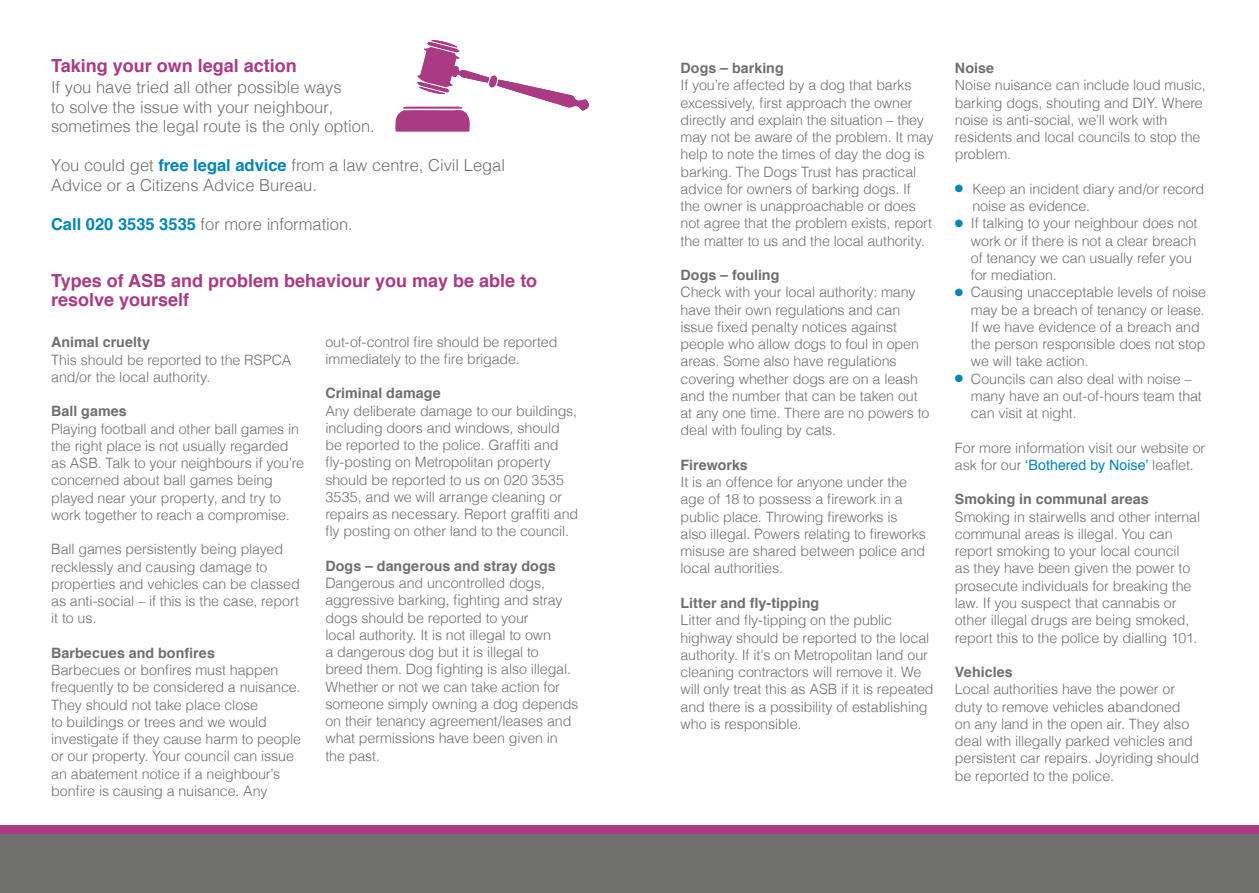
<style>
.page{position:relative;width:1259px;height:893px;background:#fff}
.page>*{position:absolute;margin:0;border:0;box-sizing:border-box;transform-origin:0 0}
._02_subhead{font:700 18px/19.5px "Helvetica";color:#ab3a84}
._03_main_body_copy{font:300 16.5px/19.5px "Helvetica";color:#6f6f6e}
._03_main_body_copy-2{font:300 14.25px/17.2px "Helvetica";letter-spacing:-.005em;color:#6f6f6e}
._03_main_body_copy-3{font:700 14.25px "Helvetica";letter-spacing:.005em;color:#6f6f6e}
.s1{font-weight:700;color:#0085b8}
.s2{color:#0085b8}
.s3{font-weight:400;color:#0085b8}
</style>
<div class="page">
<div style="left:0;top:825px;width:629px;height:68px;background:#6f6f6e"></div>
<div style="left:629px;top:825px;width:630px;height:68px;background:#6f6f6e"></div>
<div style="left:0;top:825px;width:629px;height:8px;background:#ab3a84"></div>
<div style="left:629px;top:825px;width:630px;height:8px;background:#ab3a84"></div>
<svg style="left:395px;top:40px;width:194px;height:91px"></svg>
<p class="_02_subhead" style="left:51px;top:56px;width:247px">Taking your own legal action</p>
<p class="_03_main_body_copy" style="left:51px;top:76px;width:325px">If you have tried all other possible ways<br>to solve the issue with your neighbour, sometimes the legal route is the only option.</p>
<p class="_03_main_body_copy" style="left:51px;top:154px;width:455px">You could get <span class="s1">free legal advice</span> from a law centre, Civil Legal<br>Advice or a Citizens Advice Bureau.</p>
<p class="_03_main_body_copy" style="left:51px;top:213px;width:303px"><span class="s1">Call 020 3535 3535</span> for more information.</p>
<p class="_02_subhead" style="left:51px;top:271px;width:488px">Types of ASB and problem behaviour you may be able to resolve yourself</p>
<p class="_03_main_body_copy-2" style="left:325px;top:332px;width:233px">out-of-control fire should be reported immediately to the fire brigade.</p>
<p class="_03_main_body_copy-3" style="left:325px;top:382px;width:117px">Criminal damage</p>
<p class="_03_main_body_copy-2" style="left:325px;top:401px;width:254px">Any deliberate damage to our buildings, including doors and windows, should be reported to the police. Graffiti and fly-posting on Metropolitan property should be reported to us on 020 3535<br>3535, and we will arrange cleaning or repairs as necessary. Report graffiti and fly posting on other land to the council.</p>
<p class="_03_main_body_copy-3" style="left:325px;top:554px;width:232px">Dogs – dangerous and stray dogs</p>
<p class="_03_main_body_copy-2" style="left:325px;top:573px;width:254px">Dangerous and uncontrolled dogs, aggressive barking, fighting and stray dogs should be reported to your<br>local authority. It is not illegal to own<br>a dangerous dog but it is illegal to breed them. Dog fighting is also illegal.<br>Whether or not we can take action for someone simply owning a dog depends on their tenancy agreement/leases and what permissions have been given in the past.</p>
<p class="_03_main_body_copy-3" style="left:51px;top:331px;width:100px">Animal cruelty</p>
<p class="_03_main_body_copy-2" style="left:51px;top:350px;width:242px">This should be reported to the RSPCA and/or the local authority.</p>
<p class="_03_main_body_copy-3" style="left:51px;top:400px;width:77px">Ball games</p>
<p class="_03_main_body_copy-2" style="left:51px;top:419px;width:254px">Playing football and other ball games in the right place is not usually regarded as ASB. Talk to your neighbours if you’re concerned about ball games being played near your property, and try to work together to reach a compromise.</p>
<p class="_03_main_body_copy-2" style="left:51px;top:540px;width:250px">Ball games persistently being played recklessly and causing damage to properties and vehicles can be classed as anti-social – if this is the case, report it to us.</p>
<p class="_03_main_body_copy-3" style="left:51px;top:641px;width:165px">Barbecues and bonfires</p>
<p class="_03_main_body_copy-2" style="left:51px;top:660px;width:251px">Barbecues or bonfires must happen frequently to be considered a nuisance.<br>They should not take place close<br>to buildings or trees and we would investigate if they cause harm to people or our property. Your council can issue an abatement notice if a neighbour’s bonfire is causing a nuisance. Any</p>
<p class="_03_main_body_copy-3" style="left:680px;top:57px;width:105px">Dogs – barking</p>
<p class="_03_main_body_copy-2" style="left:680px;top:76px;width:254px">If you’re affected by a dog that barks excessively, first approach the owner directly and explain the situation – they may not be aware of the problem. It may help to note the times of day the dog is barking. The Dogs Trust has practical advice for owners of barking dogs. If the owner is unapproachable or does not agree that the problem exists, report the matter to us and the local authority.</p>
<p class="_03_main_body_copy-3" style="left:680px;top:264px;width:100px">Dogs – fouling</p>
<p class="_03_main_body_copy-2" style="left:680px;top:283px;width:250px">Check with your local authority: many have their own regulations and can issue fixed penalty notices against people who allow dogs to foul in open areas. Some also have regulations covering whether dogs are on a leash and the number that can be taken out at any one time. There are no powers to deal with fouling by cats.</p>
<p class="_03_main_body_copy-3" style="left:680px;top:453px;width:69px">Fireworks</p>
<p class="_03_main_body_copy-2" style="left:680px;top:473px;width:247px">It is an offence for anyone under the age of 18 to possess a firework in a public place. Throwing fireworks is also illegal. Powers relating to fireworks misuse are shared between police and local authorities.</p>
<p class="_03_main_body_copy-3" style="left:680px;top:591px;width:140px">Litter and fly-tipping</p>
<p class="_03_main_body_copy-2" style="left:680px;top:611px;width:255px">Litter and fly-tipping on the public highway should be reported to the local authority. If it's on Metropolitan land our cleaning contractors will remove it. We will only treat this as ASB if it is repeated and there is a possibility of establishing who is responsible.</p>
<p class="_03_main_body_copy-3" style="left:955px;top:57px;width:41px">Noise</p>
<p class="_03_main_body_copy-2" style="left:955px;top:76px;width:252px">Noise nuisance can include loud music, barking dogs, shouting and DIY. Where noise is anti-social, we’ll work with residents and local councils to stop the problem.</p>
<p class="_03_main_body_copy-2" style="left:972px;top:179px;width:233px;text-indent:-17px"><span class="s2">●</span> Keep an incident diary and/or record noise as evidence.</p>
<p class="_03_main_body_copy-2" style="left:971px;top:214px;width:228px;text-indent:-16px"><span class="s2">●</span> If talking to your neighbour does not work or if there is not a clear breach of tenancy we can usually refer you for mediation.</p>
<p class="_03_main_body_copy-2" style="left:971px;top:283px;width:237px;text-indent:-16px"><span class="s2">●</span> Causing unacceptable levels of noise may be a breach of tenancy or lease.<br>If we have evidence of a breach and the person responsible does not stop we will take action.</p>
<p class="_03_main_body_copy-2" style="left:971px;top:369px;width:232px;text-indent:-16px"><span class="s2">●</span> Councils can also deal with noise – many have an out-of-hours team that can visit at night.</p>
<p class="_03_main_body_copy-2" style="left:955px;top:438px;width:252px">For more information visit our website or ask for our <span class="s3">‘Bothered by Noise’</span> leaflet.</p>
<p class="_03_main_body_copy-3" style="left:955px;top:488px;width:195px">Smoking in communal areas</p>
<p class="_03_main_body_copy-2" style="left:955px;top:507px;width:247px">Smoking in stairwells and other internal communal areas is illegal. You can report smoking to your local council<br>as they have been given the power to prosecute individuals for breaking the law. If you suspect that cannabis or other illegal drugs are being smoked, report this to the police by dialling 101.</p>
<p class="_03_main_body_copy-3" style="left:955px;top:660px;width:59px">Vehicles</p>
<p class="_03_main_body_copy-2" style="left:955px;top:680px;width:246px">Local authorities have the power or duty to remove vehicles abandoned on any land in the open air. They also deal with illegally parked vehicles and persistent car repairs. Joyriding should be reported to the police.</p>
</div>
